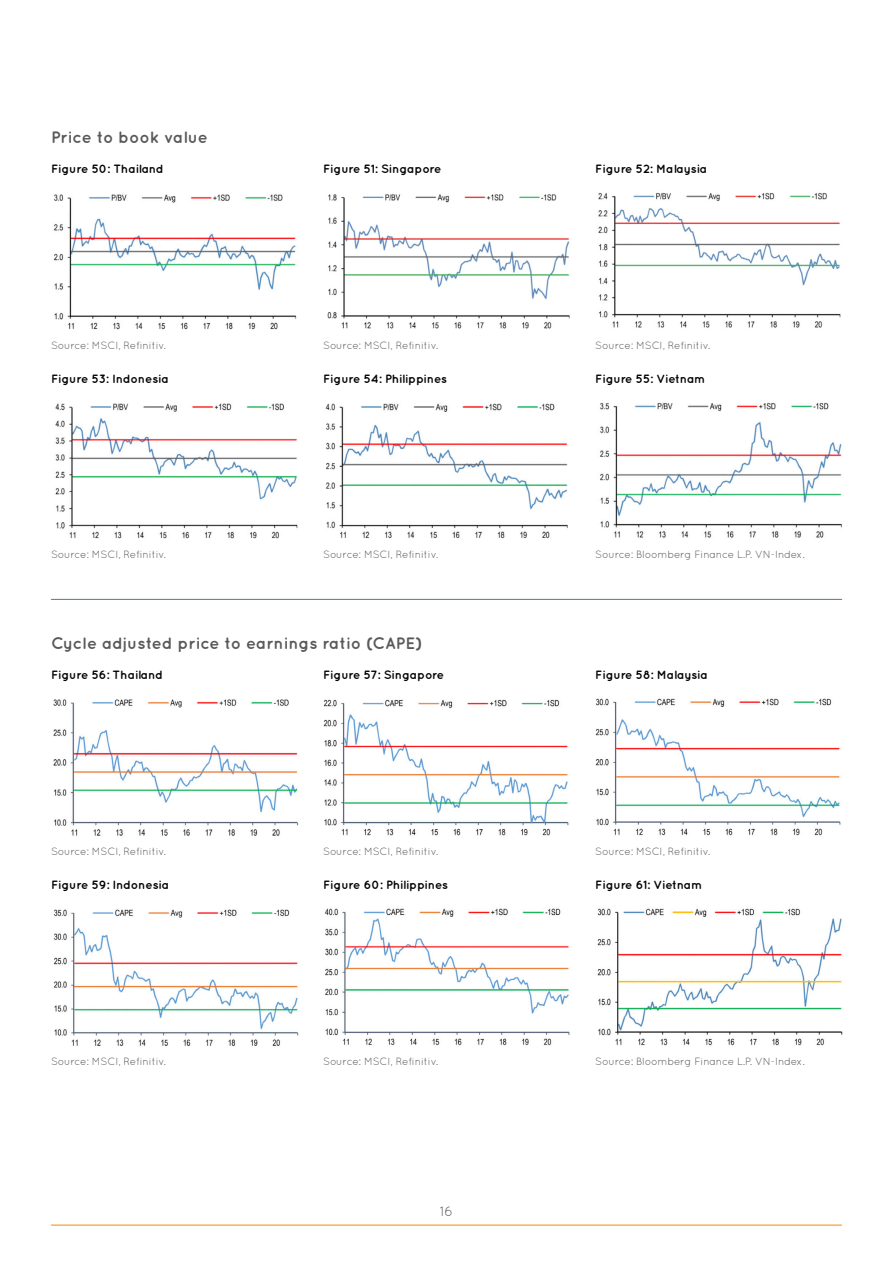
<style>
.page{position:relative;width:893px;height:1263px;background:#fff}
.page>*{position:absolute;margin:0;border:0;box-sizing:border-box;transform-origin:0 0}
.Heading2{font:700 16.5px "Quicksand";color:#58595b}
.t1{font:13.5px "Quicksand";color:#58595b}
.Graph_titles_8_10{font:700 12px "Quicksand";letter-spacing:-.01em;color:#000}
.Footnotes{font:10.5px "Quicksand";letter-spacing:-.015em;color:#58595b}
</style>
<div class="page">
<hr style="left:51px;top:1225px;width:791px;height:1px;background:#f28b00">
<img style="left:53px;top:194px;width:244px;height:136px">
<img style="left:55px;top:403px;width:243px;height:136px">
<img style="left:327px;top:194px;width:243px;height:135px">
<img style="left:325px;top:403px;width:243px;height:136px">
<img style="left:598px;top:192px;width:243px;height:136px">
<img style="left:600px;top:402px;width:242px;height:136px">
<img style="left:53px;top:699px;width:246px;height:137px">
<img style="left:53px;top:909px;width:246px;height:137px">
<img style="left:323px;top:699px;width:246px;height:137px">
<img style="left:325px;top:908px;width:245px;height:138px">
<img style="left:595px;top:698px;width:246px;height:138px">
<img style="left:597px;top:908px;width:246px;height:138px">
<hr style="left:51px;top:599px;width:791px;height:1px;background:#4e7f71">
<p class="Heading2" style="left:51px;top:128px;width:158px">Price to book value</p>
<p class="Graph_titles_8_10" style="left:51px;top:162px;width:114px">Figure 50: Thailand</p>
<p class="Graph_titles_8_10" style="left:323px;top:162px;width:120px">Figure 51: Singapore</p>
<p class="Graph_titles_8_10" style="left:595px;top:162px;width:114px">Figure 52: Malaysia</p>
<p class="Footnotes" style="left:51px;top:339px;width:116px">Source: MSCI, Refinitiv.</p>
<p class="Graph_titles_8_10" style="left:51px;top:372px;width:119px">Figure 53: Indonesia</p>
<p class="Footnotes" style="left:323px;top:339px;width:116px">Source: MSCI, Refinitiv.</p>
<p class="Graph_titles_8_10" style="left:323px;top:372px;width:125px">Figure 54: Philippines</p>
<p class="Footnotes" style="left:595px;top:339px;width:116px">Source: MSCI, Refinitiv.</p>
<p class="Graph_titles_8_10" style="left:595px;top:372px;width:112px">Figure 55: Vietnam</p>
<p class="Footnotes" style="left:51px;top:549px;width:116px">Source: MSCI, Refinitiv.</p>
<p class="Footnotes" style="left:323px;top:549px;width:116px">Source: MSCI, Refinitiv.</p>
<p class="Footnotes" style="left:595px;top:549px;width:211px">Source: Bloomberg Finance L.P. VN-Index.</p>
<p class="Heading2" style="left:51px;top:634px;width:373px">Cycle adjusted price to earnings ratio (CAPE)</p>
<p class="Graph_titles_8_10" style="left:51px;top:668px;width:114px">Figure 56: Thailand</p>
<p class="Graph_titles_8_10" style="left:323px;top:668px;width:122px">Figure 57: Singapore</p>
<p class="Graph_titles_8_10" style="left:595px;top:668px;width:114px">Figure 58: Malaysia</p>
<p class="Footnotes" style="left:51px;top:845px;width:116px">Source: MSCI, Refinitiv.</p>
<p class="Graph_titles_8_10" style="left:51px;top:878px;width:120px">Figure 59: Indonesia</p>
<p class="Footnotes" style="left:323px;top:845px;width:116px">Source: MSCI, Refinitiv.</p>
<p class="Graph_titles_8_10" style="left:323px;top:878px;width:126px">Figure 60: Philippines</p>
<p class="Footnotes" style="left:595px;top:845px;width:116px">Source: MSCI, Refinitiv.</p>
<p class="Graph_titles_8_10" style="left:595px;top:878px;width:109px">Figure 61: Vietnam</p>
<p class="Footnotes" style="left:51px;top:1055px;width:116px">Source: MSCI, Refinitiv.</p>
<p class="Footnotes" style="left:323px;top:1055px;width:116px">Source: MSCI, Refinitiv.</p>
<p class="Footnotes" style="left:595px;top:1055px;width:211px">Source: Bloomberg Finance L.P. VN-Index.</p>
<p class="t1" style="left:440px;top:1204px;width:15px">16</p>
</div>
